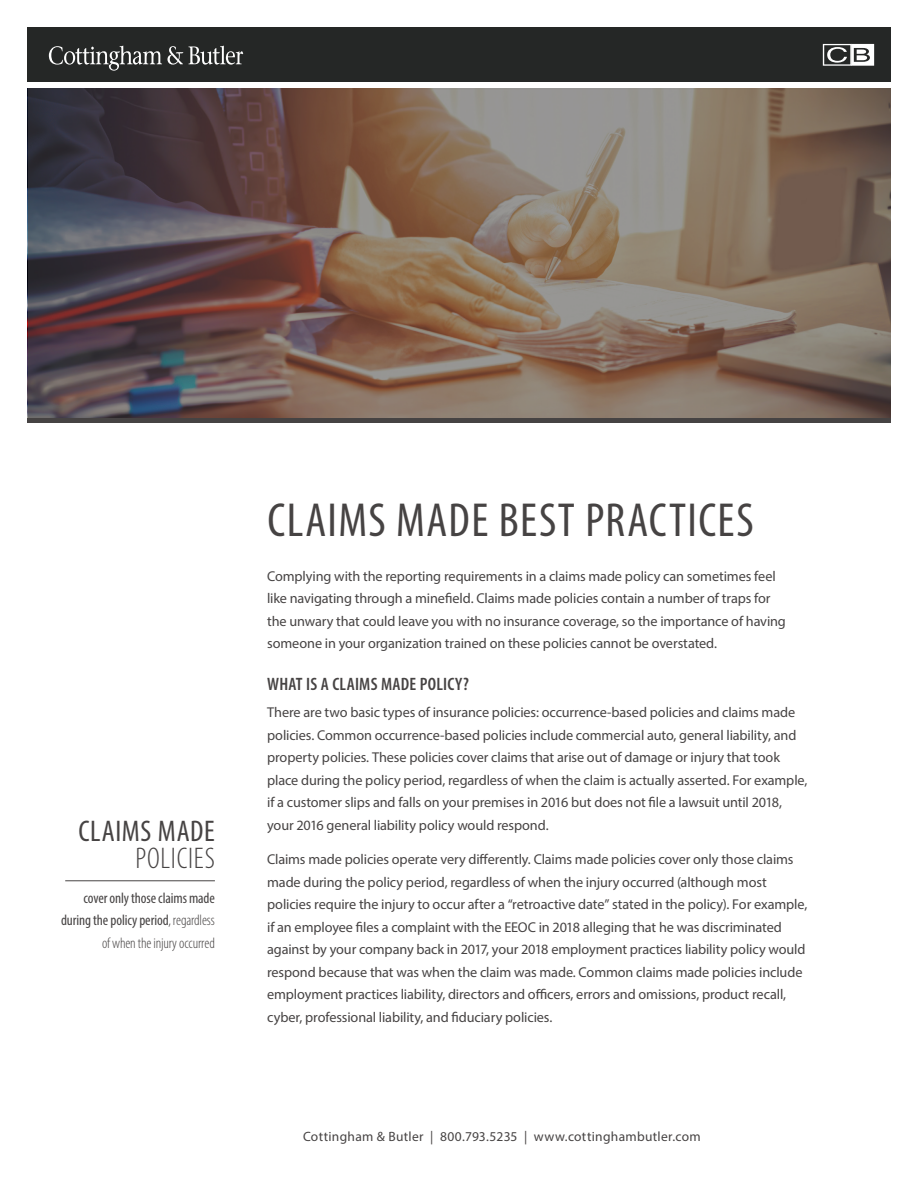
<style>
.page{position:relative;width:918px;height:1188px;background:#fff}
.page>*{position:absolute;margin:0;border:0;box-sizing:border-box;transform-origin:0 0}
.t1{font:condensed 48px "Myriad Pro";letter-spacing:.03em;color:#464343}
.t2{font:condensed 30px "Myriad Pro";letter-spacing:.02em;color:#464343}
.t3{font:300 condensed 30px "Myriad Pro";letter-spacing:.025em;color:#464343}
.t4{font:600 condensed 18px "Myriad Pro";letter-spacing:.01em;color:#464343}
.t5{font:condensed 15px/22.5px "Myriad Pro";letter-spacing:-.005em;color:#464343;text-align:right}
.t6{font:14.25px/22.5px "Myriad Pro";letter-spacing:-.01em;color:#464343}
.t7{font:13.5px "Myriad Pro";letter-spacing:.02em;color:#464343}
.s1{font-weight:300}
</style>
<div class="page">
<div style="left:27px;top:27px;width:864px;height:55px;background:#252726"></div>
<svg style="left:49px;top:46px;width:134px;height:25px"></svg>
<svg style="left:189px;top:46px;width:54px;height:19px"></svg>
<svg style="left:822px;top:43px;width:52px;height:23px"></svg>
<svg style="left:28px;top:89px;width:863px;height:329px;background:#766359"></svg>
<hr style="left:65px;top:881px;width:150px;height:1px;background:#464343">
<div style="left:28px;top:418px;width:863px;height:5px;background:#464343"></div>
<p class="t2" style="left:79px;top:813px;width:138px">CLAIMS MADE</p>
<p class="t3" style="left:135px;top:842px;width:81px">POLICIES</p>
<p class="t5" style="left:61px;top:886px;width:155px">cover only those claims made during the policy period<span class="s1">, regardless of when the injury occurred</span></p>
<p class="t1" style="left:268px;top:491px;width:488px">CLAIMS MADE BEST PRACTICES</p>
<p class="t6" style="left:267px;top:564px;width:520px">Complying with the reporting requirements in a claims made policy can sometimes feel like navigating through a minefield. Claims made policies contain a number of traps for the unwary that could leave you with no insurance coverage, so the importance of having someone in your organization trained on these policies cannot be overstated.</p>
<p class="t4" style="left:267px;top:673px;width:203px">WHAT IS A CLAIMS MADE POLICY?</p>
<p class="t6" style="left:267px;top:701px;width:542px">There are two basic types of insurance policies: occurrence-based policies and claims made policies. Common occurrence-based policies include commercial auto, general liability, and property policies. These policies cover claims that arise out of damage or injury that took place during the policy period, regardless of when the claim is actually asserted. For example, if a customer slips and falls on your premises in 2016 but does not file a lawsuit until 2018, your 2016 general liability policy would respond.</p>
<p class="t6" style="left:267px;top:848px;width:542px">Claims made policies operate very differently. Claims made policies cover only those claims made during the policy period, regardless of when the injury occurred (although most policies require the injury to occur after a “retroactive date” stated in the policy). For example, if an employee files a complaint with the EEOC in 2018 alleging that he was discriminated against by your company back in 2017, your 2018 employment practices liability policy would respond because that was when the claim was made. Common claims made policies include employment practices liability, directors and officers, errors and omissions, product recall, cyber, professional liability, and fiduciary policies.</p>
<p class="t7" style="left:303px;top:1128px;width:399px">Cottingham &amp; Butler | 800.793.5235 | www.cottinghambutler.com</p>
</div>
